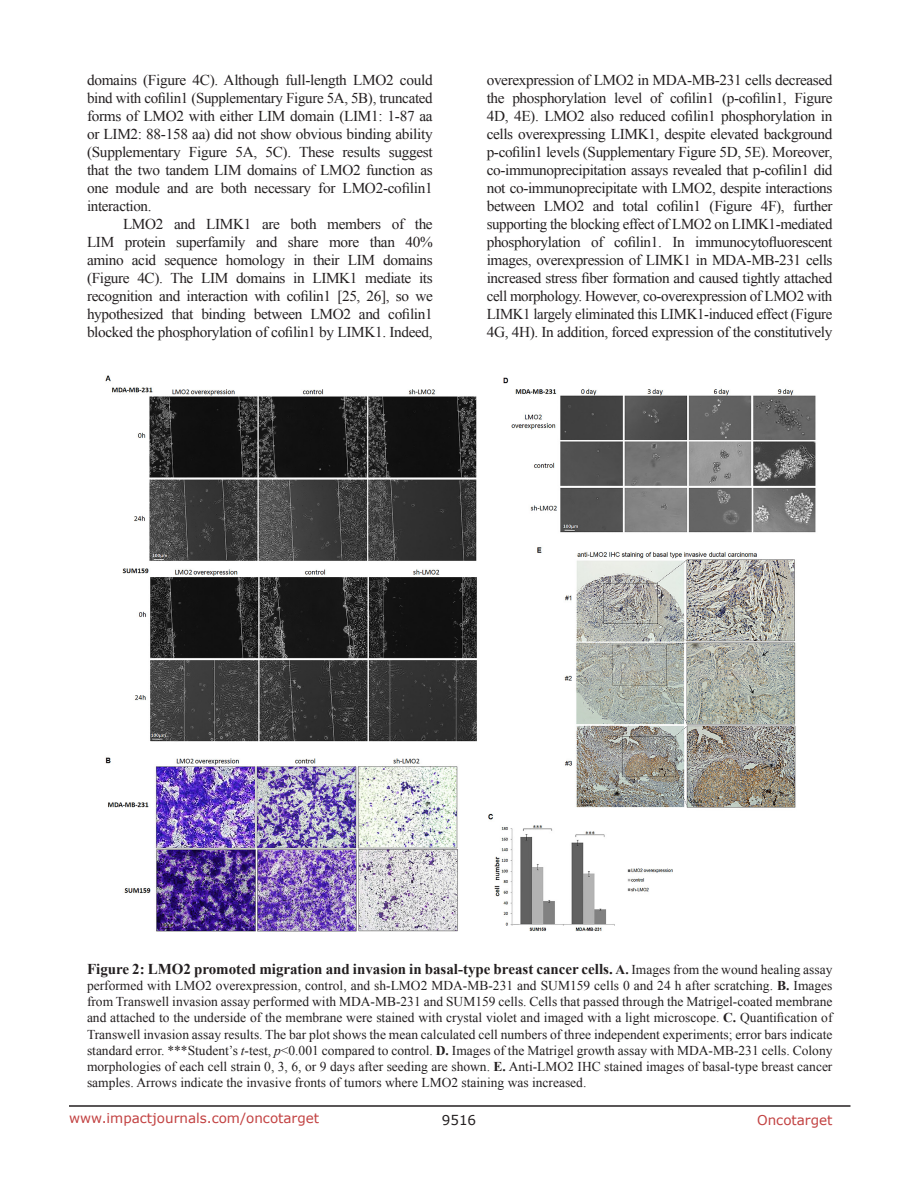
<style>
.page{position:relative;width:918px;height:1188px;background:#fff}
.page>*{position:absolute;margin:0;border:0;box-sizing:border-box;transform-origin:0 0}
.BodyText{font:15px/18px "Times New Roman";letter-spacing:-.025em;color:#231f20;text-align:justify}
.figuretext{font:700 15px "Times New Roman";color:#231f20}
.figuretext-2{font:13.5px/16.2px "Times New Roman";color:#231f20;text-align:justify}
.t1{font:13.5px "Verdana";color:#c24141}
.t2{font:13.5px "Verdana";color:#231f20}
.s1{font-size:13.5px}
.s2{font-weight:400;font-size:13.5px}
.s3{font-weight:700}
.s4{font-style:italic}
</style>
<div class="page">
<hr style="left:69px;top:1105px;width:781px;height:2px;background:#231f20">
<img style="left:105px;top:375px;width:711px;height:557px">
<p class="BodyText" style="left:87px;top:71px;width:347px">domains (Figure 4C). Although full-length LMO2 could bind with cofilin1 (Supplementary Figure 5A, 5B), truncated forms of LMO2 with either LIM domain (LIM1: 1-87 aa or LIM2: 88-158 aa) did not show obvious binding ability (Supplementary Figure 5A, 5C). These results suggest that the two tandem LIM domains of LMO2 function as one module and are both necessary for LMO2-cofilin1 interaction.</p>
<p class="BodyText" style="left:87px;top:215px;width:347px;text-indent:36px">LMO2 and LIMK1 are both members of the LIM protein superfamily and share more than 40% amino acid sequence homology in their LIM domains (Figure 4C). The LIM domains in LIMK1 mediate its recognition and interaction with cofilin1 [25, 26], so we hypothesized that binding between LMO2 and cofilin1 blocked the phosphorylation of cofilin1 by LIMK1. Indeed,</p>
<p class="BodyText" style="left:487px;top:71px;width:347px">overexpression of LMO2 in MDA-MB-231 cells decreased the phosphorylation level of cofilin1 (p-cofilin1, Figure 4D, 4E). LMO2 also reduced cofilin1 phosphorylation in cells overexpressing LIMK1, despite elevated background p-cofilin1 levels (Supplementary Figure 5D, 5E). Moreover, co-immunoprecipitation assays revealed that p-cofilin1 did not co-immunoprecipitate with LMO2, despite interactions between LMO2 and total cofilin1 (Figure 4F), further supporting the blocking effect of LMO2 on LIMK1-mediated phosphorylation of cofilin1. In immunocytofluorescent images, overexpression of LIMK1 in MDA-MB-231 cells increased stress fiber formation and caused tightly attached cell morphology. However, co-overexpression of LMO2 with LIMK1 largely eliminated this LIMK1-induced effect (Figure 4G, 4H). In addition, forced expression of the constitutively</p>
<p class="figuretext" style="left:87px;top:958px;width:747px">Figure 2: LMO2 promoted migration and invasion in basal-type breast cancer cells. <span class="s1">A.</span> <span class="s2">Images from the wound healing assay</span></p>
<p class="figuretext-2" style="left:87px;top:977px;width:747px">performed with LMO2 overexpression, control, and sh-LMO2 MDA-MB-231 and SUM159 cells 0 and 24 h after scratching. <span class="s3">B.</span> Images from Transwell invasion assay performed with MDA-MB-231 and SUM159 cells. Cells that passed through the Matrigel-coated membrane and attached to the underside of the membrane were stained with crystal violet and imaged with a light microscope. <span class="s3">C.</span> Quantification of Transwell invasion assay results. The bar plot shows the mean calculated cell numbers of three independent experiments; error bars indicate standard error. ***Student’s <span class="s4">t</span>-test, <span class="s4">p</span>&lt;0.001 compared to control. <span class="s3">D.</span> Images of the Matrigel growth assay with MDA-MB-231 cells. Colony morphologies of each cell strain 0, 3, 6, or 9 days after seeding are shown. <span class="s3">E.</span> Anti-LMO2 IHC stained images of basal-type breast cancer samples. Arrows indicate the invasive fronts of tumors where LMO2 staining was increased.</p>
<p class="t1" style="left:69px;top:1109px;width:252px">www.impactjournals.com/oncotarget</p>
<p class="t2" style="left:442px;top:1111px;width:36px">9516</p>
<p class="t1" style="left:757px;top:1111px;width:77px">Oncotarget</p>
</div>
